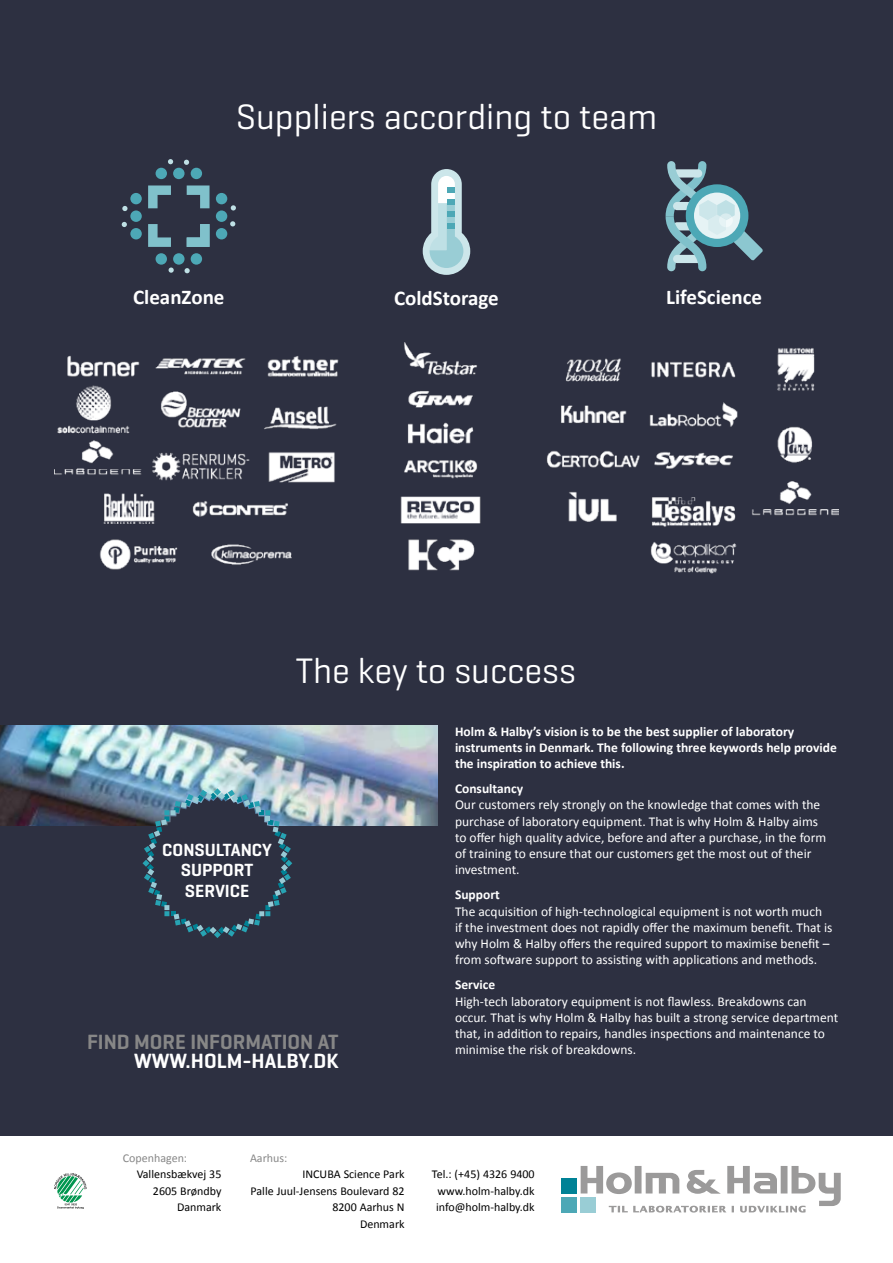
<style>
.page{position:relative;width:893px;height:1263px;background:#fff}
.page>*{position:absolute;margin:0;border:0;box-sizing:border-box;transform-origin:0 0}
.t1{font:36px "Geogrotesque";color:#fff}
.t2{font:700 21px "Calibri";color:#fff}
.t3{font:600 21px "Geogrotesque";color:#878787}
.t4{font:600 21px "Geogrotesque";color:#fff}
.t5{font:600 18px/20.2px "Geogrotesque";color:#fff;text-align:center}
.t6{font:13.5px/16.2px "Calibri";color:#fff}
.t7{font:700 13.5px/16.2px "Calibri";color:#fff}
.t8{font:12px/16.5px "Calibri";color:#000;text-align:right}
.t9{font:12px "Calibri";color:#878787}
</style>
<div class="page">
<div style="left:0;top:0;width:893px;height:1135px;background:#2d3041"></div>
<div style="left:581px;top:1197px;width:15px;height:16px;background:#99cdd5"></div>
<div style="left:561px;top:1197px;width:16px;height:16px;background:#4da8b6"></div>
<div style="left:561px;top:1178px;width:16px;height:15px;background:#008296"></div>
<svg style="left:581px;top:1166px;width:260px;height:46px"></svg>
<img style="left:0;top:725px;width:437px;height:100px">
<svg style="left:143px;top:788px;width:149px;height:150px"></svg>
<svg style="left:54px;top:1173px;width:33px;height:36px"></svg>
<svg style="left:423px;top:169px;width:47px;height:106px"></svg>
<div style="left:447px;top:223px;width:8px;height:6px;background:#4da8b6"></div>
<div style="left:447px;top:211px;width:8px;height:6px;background:#4da8b6"></div>
<div style="left:447px;top:199px;width:8px;height:6px;background:#4da8b6"></div>
<div style="left:447px;top:187px;width:8px;height:5px;background:#4da8b6"></div>
<svg style="left:666px;top:161px;width:97px;height:110px"></svg>
<svg style="left:148px;top:224px;width:23px;height:23px"></svg>
<svg style="left:148px;top:185px;width:23px;height:23px"></svg>
<svg style="left:187px;top:185px;width:23px;height:23px"></svg>
<div style="left:130px;top:193px;width:12px;height:11px;background:#4da8b6;border-radius:50%"></div>
<div style="left:130px;top:210px;width:12px;height:12px;background:#4da8b6;border-radius:50%"></div>
<div style="left:130px;top:228px;width:12px;height:11px;background:#4da8b6;border-radius:50%"></div>
<svg style="left:122px;top:206px;width:6px;height:5px"></svg>
<svg style="left:122px;top:222px;width:5px;height:5px"></svg>
<div style="left:216px;top:228px;width:11px;height:11px;background:#4da8b6;border-radius:50%"></div>
<div style="left:216px;top:210px;width:11px;height:12px;background:#4da8b6;border-radius:50%"></div>
<div style="left:216px;top:193px;width:11px;height:11px;background:#4da8b6;border-radius:50%"></div>
<svg style="left:230px;top:221px;width:5px;height:5px"></svg>
<svg style="left:231px;top:205px;width:5px;height:5px"></svg>
<div style="left:156px;top:253px;width:11px;height:12px;background:#4da8b6;border-radius:50%"></div>
<div style="left:173px;top:253px;width:12px;height:12px;background:#4da8b6;border-radius:50%"></div>
<div style="left:191px;top:253px;width:11px;height:12px;background:#4da8b6;border-radius:50%"></div>
<svg style="left:169px;top:267px;width:5px;height:6px"></svg>
<svg style="left:185px;top:268px;width:5px;height:5px"></svg>
<div style="left:191px;top:168px;width:11px;height:11px;background:#4da8b6;border-radius:50%"></div>
<div style="left:173px;top:168px;width:12px;height:11px;background:#4da8b6;border-radius:50%"></div>
<div style="left:156px;top:168px;width:11px;height:11px;background:#4da8b6;border-radius:50%"></div>
<svg style="left:184px;top:160px;width:5px;height:5px"></svg>
<svg style="left:168px;top:159px;width:5px;height:5px"></svg>
<svg style="left:187px;top:224px;width:23px;height:23px"></svg>
<img style="left:55px;top:343px;width:783px;height:231px">
<h1 class="t1" style="left:236px;top:94px;width:423px">Suppliers according to team</h1>
<h2 class="t2" style="left:133px;top:284px;width:93px">CleanZone</h2>
<h2 class="t2" style="left:394px;top:285px;width:106px">ColdStorage</h2>
<h2 class="t2" style="left:666px;top:284px;width:97px">LifeScience</h2>
<h1 class="t1" style="left:296px;top:648px;width:281px">The key to success</h1>
<h3 class="t5" style="left:162px;top:839px;width:111px">CONSULTANCY<br>SUPPORT<br>SERVICE</h3>
<h2 class="t3" style="left:87px;top:1028px;width:253px">FIND MORE INFORMATION AT</h2>
<h2 class="t4" style="left:134px;top:1048px;width:206px">WWW.HOLM-HALBY.DK</h2>
<p class="t7" style="left:455px;top:722px;width:383px">Holm &amp; Halby’s vision is to be the best supplier of laboratory instruments in Denmark. The following three keywords help provide the inspiration to achieve this.</p>
<p class="t7" style="left:455px;top:780px;width:70px">Consultancy</p>
<p class="t6" style="left:455px;top:796px;width:373px">Our customers rely strongly on the knowledge that comes with the purchase of laboratory equipment. That is why Holm &amp; Halby aims to offer high quality advice, before and after a purchase, in the form of training to ensure that our customers get the most out of their investment.</p>
<p class="t7" style="left:455px;top:886px;width:46px">Support</p>
<p class="t6" style="left:455px;top:902px;width:379px">The acquisition of high-technological equipment is not worth much if the investment does not rapidly offer the maximum benefit. That is why Holm &amp; Halby offers the required support to maximise benefit – from software support to assisting with applications and methods.</p>
<p class="t7" style="left:455px;top:976px;width:42px">Service</p>
<p class="t6" style="left:455px;top:992px;width:385px">High-tech laboratory equipment is not flawless. Breakdowns can occur. That is why Holm &amp; Halby has built a strong service department that, in addition to repairs, handles inspections and maintenance to minimise the risk of breakdowns.</p>
<p class="t9" style="left:123px;top:1150px;width:66px">Copenhagen:</p>
<p class="t8" style="left:137px;top:1165px;width:86px">Vallensbækvej 35<br>2605 Brøndby<br>Danmark</p>
<p class="t9" style="left:250px;top:1150px;width:39px">Aarhus:</p>
<p class="t8" style="left:251px;top:1165px;width:156px">INCUBA Science Park<br>Palle Juul-Jensens Boulevard 82<br>8200 Aarhus N<br>Denmark</p>
<p class="t8" style="left:432px;top:1165px;width:104px;text-align:center">Tel.: (+45) 4326 9400 www.holm-halby.dk info@holm-halby.dk</p>
</div>
